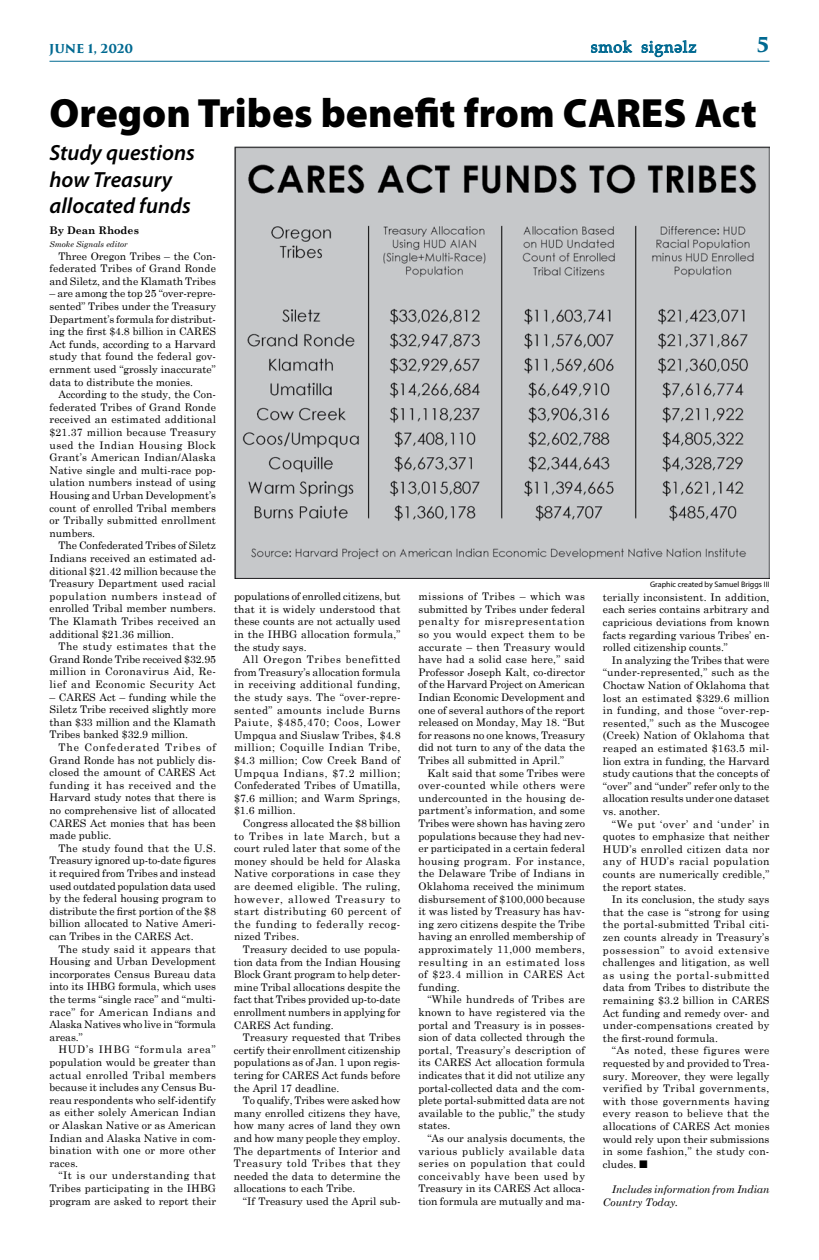
<style>
.page{position:relative;width:819px;height:1260px;background:#fff}
.page>*{position:absolute;margin:0;border:0;box-sizing:border-box;transform-origin:0 0}
.t1{font:900 41px "Myriad Pro";color:#000}
.t2{font:italic 600 22px/26.4px "Myriad Pro";color:#000}
.t3{font:700 20px "Trajan Pro 3";color:#006991}
.t4{font:16px "Chinuk Wawa Normal";letter-spacing:.05em;color:#006991}
.t5{font:700 12px "Trajan Pro 3";color:#006991}
.t6{font:10.5px/12.6px "Century Schoolbook";color:#000;text-align:justify}
.t7{font:italic 10.5px/12.6px "Century Schoolbook";letter-spacing:-.01em;color:#000}
.t8{font:700 10.5px "Century Schoolbook";color:#000}
.t9{font:8px "Myriad Pro";color:#000}
.t10{font:italic 8px "Century Schoolbook";color:#000}
</style>
<div class="page">
<hr style="left:50px;top:61px;width:720px;height:1px;background:#006991">
<svg style="left:591px;top:40px;width:41px;height:13px"></svg>
<svg style="left:641px;top:40px;width:56px;height:17px"></svg>
<img style="left:234px;top:146px;width:536px;height:432px">
<p class="t5" style="left:49px;top:43px;width:86px">JUNE 1, 2020</p>
<h3 class="t4" style="left:591px;top:38px;width:107px">sNok signflz</h3>
<h3 class="t3" style="left:757px;top:37px;width:14px">5</h3>
<h1 class="t1" style="left:50px;top:97px;width:709px">Oregon Tribes benefit from CARES Act</h1>
<h2 class="t2" style="left:50px;top:142px;width:147px">Study questions how Treasury allocated funds</h2>
<p class="t8" style="left:50px;top:227px;width:91px">By Dean Rhodes</p>
<p class="t10" style="left:50px;top:241px;width:80px">Smoke Signals editor</p>
<p class="t6" style="left:50px;top:250px;width:168px;text-indent:9px">Three Oregon Tribes – the Con&shy;federated Tribes of Grand Ronde and Siletz, and the Klamath Tribes</p>
<p class="t6" style="left:50px;top:288px;width:168px">– are among the top 25 “over-repre&shy;sented” Tribes under the Treasury Department’s formula for distribut&shy;ing the first $4.8 billion in CARES Act funds, according to a Harvard study that found the federal gov&shy;ernment used “grossly inaccurate” data to distribute the monies.</p>
<p class="t6" style="left:50px;top:389px;width:168px;text-indent:9px">According to the study, the Con&shy;federated Tribes of Grand Ronde received an estimated additional $21.37 million because Treasury used the Indian Housing Block Grant’s American Indian/Alaska Native single and multi-race pop&shy;ulation numbers instead of using Housing and Urban Development’s count of enrolled Tribal members or Tribally submitted enrollment numbers.</p>
<p class="t6" style="left:50px;top:540px;width:168px;text-indent:9px">The Confederated Tribes of Siletz Indians received an estimated ad&shy;ditional $21.42 million because the Treasury Department used racial population numbers instead of enrolled Tribal member numbers.<br>The Klamath Tribes received an additional $21.36 million.</p>
<p class="t6" style="left:50px;top:641px;width:168px;text-indent:9px">The study estimates that the Grand Ronde Tribe received $32.95 million in Coronavirus Aid, Re&shy;lief and Economic Security Act</p>
<p class="t6" style="left:50px;top:691px;width:168px">– CARES Act – funding while the Siletz Tribe received slightly more than $33 million and the Klamath Tribes banked $32.9 million.</p>
<p class="t6" style="left:50px;top:742px;width:168px;text-indent:9px">The Confederated Tribes of Grand Ronde has not publicly dis&shy;closed the amount of CARES Act funding it has received and the Harvard study notes that there is no comprehensive list of allocated CARES Act monies that has been made public.</p>
<p class="t6" style="left:50px;top:843px;width:168px;text-indent:9px">The study found that the U.S.<br>Treasury ignored up-to-date figures it required from Tribes and instead used outdated population data used by the federal housing program to distribute the first portion of the $8 billion allocated to Native Ameri&shy;can Tribes in the CARES Act.</p>
<p class="t6" style="left:50px;top:943px;width:168px;text-indent:9px">The study said it appears that Housing and Urban Development incorporates Census Bureau data into its IHBG formula, which uses the terms “single race” and “multi&shy;race” for American Indians and Alaska Natives who live in “formula areas.”</p>
<p class="t6" style="left:50px;top:1044px;width:168px;text-indent:9px">HUD’s IHBG “formula area” population would be greater than actual enrolled Tribal members because it includes any Census Bu&shy;reau respondents who self-identify as either solely American Indian or Alaskan Native or as American Indian and Alaska Native in com&shy;bination with one or more other races.</p>
<p class="t6" style="left:50px;top:1170px;width:168px;text-indent:9px">“It is our understanding that Tribes participating in the IHBG program are asked to report their</p>
<p class="t6" style="left:234px;top:591px;width:168px">populations of enrolled citizens, but that it is widely understood that these counts are not actually used in the IHBG allocation formula,” the study says.</p>
<p class="t6" style="left:234px;top:654px;width:168px;text-indent:9px">All Oregon Tribes benefitted from Treasury’s allocation formula in receiving additional funding, the study says. The “over-repre&shy;sented” amounts include Burns Paiute, $485,470; Coos, Lower Umpqua and Siuslaw Tribes, $4.8 million; Coquille Indian Tribe, $4.3 million; Cow Creek Band of Umpqua Indians, $7.2 million; Confederated Tribes of Umatilla, $7.6 million; and Warm Springs, $1.6 million.</p>
<p class="t6" style="left:234px;top:818px;width:168px;text-indent:9px">Congress allocated the $8 billion to Tribes in late March, but a court ruled later that some of the money should be held for Alaska Native corporations in case they are deemed eligible. The ruling, however, allowed Treasury to start distributing 60 percent of the funding to federally recog&shy;nized Tribes.</p>
<p class="t6" style="left:234px;top:944px;width:168px;text-indent:9px">Treasury decided to use popula&shy;tion data from the Indian Housing Block Grant program to help deter&shy;mine Tribal allocations despite the fact that Tribes provided up-to-date enrollment numbers in applying for CARES Act funding.</p>
<p class="t6" style="left:234px;top:1032px;width:168px;text-indent:9px">Treasury requested that Tribes certify their enrollment citizenship populations as of Jan. 1 upon regis&shy;tering for CARES Act funds before the April 17 deadline.</p>
<p class="t6" style="left:234px;top:1095px;width:168px;text-indent:9px">To qualify, Tribes were asked how many enrolled citizens they have, how many acres of land they own and how many people they employ.<br>The departments of Interior and Treasury told Tribes that they needed the data to determine the allocations to each Tribe.</p>
<p class="t6" style="left:243px;top:1196px;width:159px">“If Treasury used the April sub-</p>
<p class="t6" style="left:418px;top:591px;width:168px">missions of Tribes – which was submitted by Tribes under federal penalty for misrepresentation so you would expect them to be accurate – then Treasury would have had a solid case here,” said Professor Joseph Kalt, co-director of the Harvard Project on American Indian Economic Development and one of several authors of the report released on Monday, May 18. “But for reasons no one knows, Treasury did not turn to any of the data the Tribes all submitted in April.”</p>
<p class="t6" style="left:418px;top:767px;width:168px;text-indent:9px">Kalt said that some Tribes were over-counted while others were undercounted in the housing de&shy;partment’s information, and some Tribes were shown has having zero populations because they had nev&shy;er participated in a certain federal housing program. For instance, the Delaware Tribe of Indians in Oklahoma received the minimum disbursement of $100,000 because it was listed by Treasury has hav&shy;ing zero citizens despite the Tribe having an enrolled membership of approximately 11,000 members, resulting in an estimated loss of $23.4 million in CARES Act funding.</p>
<p class="t6" style="left:418px;top:994px;width:168px;text-indent:9px">“While hundreds of Tribes are known to have registered via the portal and Treasury is in posses&shy;sion of data collected through the portal, Treasury’s description of its CARES Act allocation formula indicates that it did not utilize any portal-collected data and the com&shy;plete portal-submitted data are not available to the public,” the study states.</p>
<p class="t6" style="left:418px;top:1133px;width:168px;text-indent:9px">“As our analysis documents, the various publicly available data series on population that could conceivably have been used by Treasury in its CARES Act alloca&shy;tion formula are mutually and ma-</p>
<p class="t9" style="left:650px;top:581px;width:121px">Graphic created by Samuel Briggs III</p>
<p class="t6" style="left:603px;top:592px;width:168px">terially inconsistent. In addition, each series contains arbitrary and capricious deviations from known facts regarding various Tribes’ en&shy;rolled citizenship counts.”</p>
<p class="t6" style="left:603px;top:655px;width:168px;text-indent:9px">In analyzing the Tribes that were “under-represented,” such as the Choctaw Nation of Oklahoma that lost an estimated $329.6 million in funding, and those “over-rep&shy;resented,” such as the Muscogee (Creek) Nation of Oklahoma that reaped an estimated $163.5 mil&shy;lion extra in funding, the Harvard study cautions that the concepts of “over” and “under” refer only to the allocation results under one dataset vs. another.</p>
<p class="t6" style="left:603px;top:818px;width:168px;text-indent:9px">“We put ‘over’ and ‘under’ in quotes to emphasize that neither HUD’s enrolled citizen data nor any of HUD’s racial population counts are numerically credible,” the report states.</p>
<p class="t6" style="left:603px;top:894px;width:168px;text-indent:9px">In its conclusion, the study says that the case is “strong for using the portal-submitted Tribal citi&shy;zen counts already in Treasury’s possession” to avoid extensive challenges and litigation, as well as using the portal-submitted data from Tribes to distribute the remaining $3.2 billion in CARES Act funding and remedy over- and under-compensations created by the first-round formula.</p>
<p class="t6" style="left:603px;top:1045px;width:168px;text-indent:9px">“As noted, these figures were requested by and provided to Trea&shy;sury. Moreover, they were legally verified by Tribal governments, with those governments having every reason to believe that the allocations of CARES Act monies would rely upon their submissions in some fashion,” the study con&shy;cludes.</p>
<p class="t7" style="left:603px;top:1184px;width:168px;text-indent:9px">Includes information from Indian<br>Country Today.</p>
</div>
